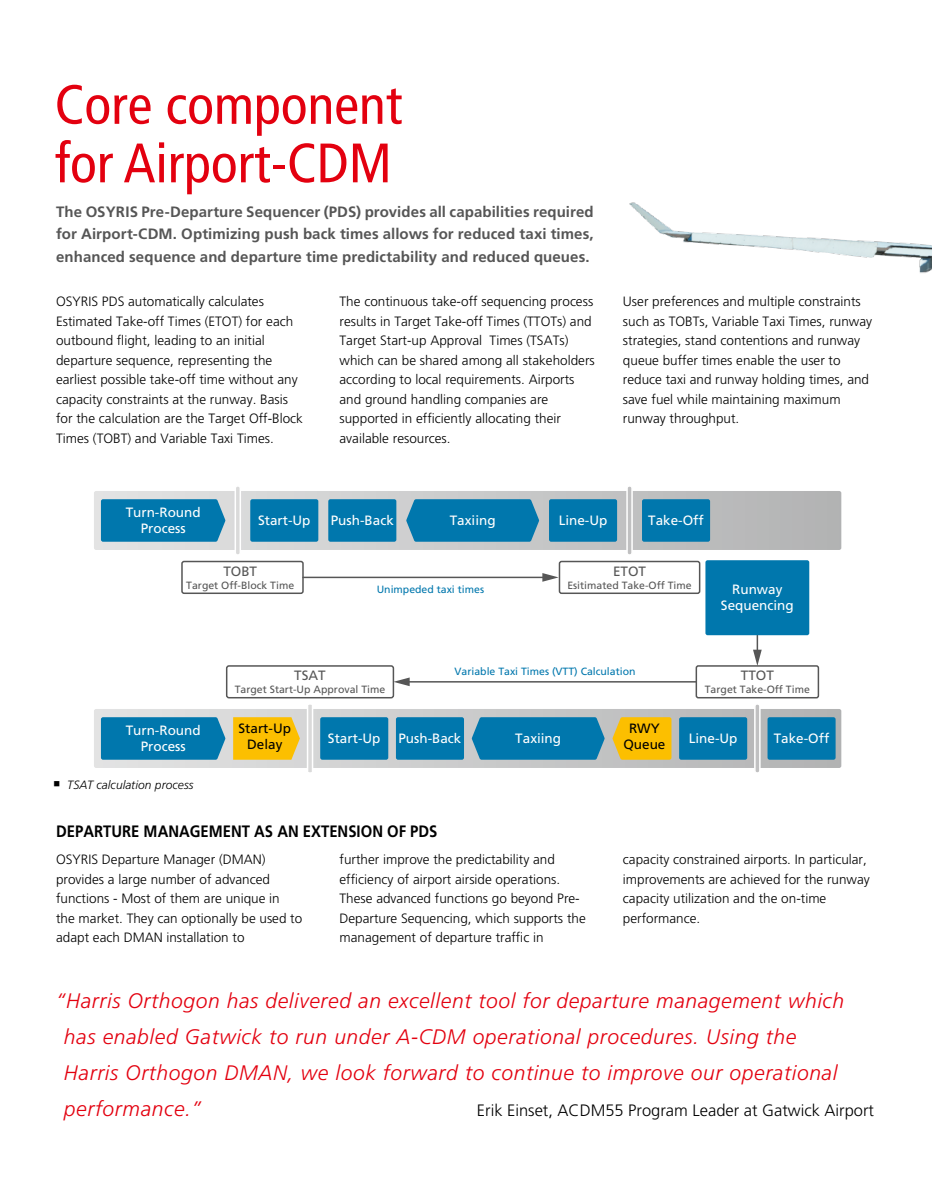
<style>
.page{position:relative;width:932px;height:1188px;background:#fff}
.page>*{position:absolute;margin:0;border:0;box-sizing:border-box;transform-origin:0 0}
.t1{font:condensed 55.5px/58.5px "Frutiger LT";color:#e3000f}
.t2{font:italic 300 21px/36px "Frutiger CE";letter-spacing:.03em;color:#e3000f}
.t3{font:300 16.5px "Frutiger CE";color:#000}
.t4{font:700 16.5px "Frutiger CE";color:#000;scale:.9 1}
.t5{font:700 15px/22.5px "Frutiger CE";letter-spacing:.005em;color:#565656;text-align:justify}
.t6{font:300 13.5px/19.5px "Frutiger CE";color:#000}
.t7{font:13.5px/16.2px "Frutiger CE";color:#fff;text-align:center}
.t8{font:13.5px/16.2px "Frutiger CE";color:#000;text-align:center}
.t9{font:13.5px "Frutiger CE";color:#565656}
.t10{font:italic 300 12px "Frutiger CE";letter-spacing:.005em;color:#000}
.t11{font:10.5px "Frutiger CE";color:#565656}
.t12{font:10.5px "Frutiger CE";color:#0077ad}
</style>
<div class="page">
<img style="left:629px;top:202px;width:303px;height:71px">
<div style="left:235px;top:486px;width:5px;height:69px;background:#dadada;border-radius:2px"></div>
<div style="left:234px;top:485px;width:7px;height:71px;border:2px solid #fff;border-radius:2px"></div>
<div style="left:626px;top:485px;width:6px;height:71px;border:2px solid #fff;border-radius:2px"></div>
<svg style="left:94px;top:491px;width:747px;height:59px;background:#639fba"></svg>
<div style="left:307px;top:703px;width:6px;height:71px;border:2px solid #fff"></div>
<div style="left:754px;top:703px;width:6px;height:71px;border:2px solid #fff;border-radius:2px"></div>
<svg style="left:94px;top:709px;width:747px;height:59px;background:#6ba0a5"></svg>
<hr style="left:303px;top:577px;width:242px;height:1px;background:#565656">
<svg style="left:542px;top:573px;width:16px;height:9px"></svg>
<hr style="left:406px;top:681px;width:290px;height:2px;background:#565656">
<svg style="left:394px;top:677px;width:15px;height:9px"></svg>
<svg style="left:753px;top:635px;width:8px;height:30px"></svg>
<div style="left:181px;top:561px;width:123px;height:33px;border:2px solid #565656;border-radius:2px"></div>
<div style="left:558px;top:561px;width:142px;height:33px;border:2px solid #565656;border-radius:2px"></div>
<div style="left:226px;top:665px;width:168px;height:33px;border:2px solid #565656;border-radius:2px"></div>
<div style="left:695px;top:665px;width:124px;height:33px;border:2px solid #565656;border-radius:2px"></div>
<div style="left:705px;top:560px;width:104px;height:75px;background:#0077ad;border-radius:2px"></div>
<h1 class="t1" style="left:55px;top:76px;width:349px">Core component for Airport-CDM</h1>
<p class="t5" style="left:56px;top:200px;width:539px">The OSYRIS Pre-Departure Sequencer (PDS) provides all capabilities required for Airport-CDM. Optimizing push back times allows for reduced taxi times, enhanced sequence and departure time predictability and reduced queues.</p>
<p class="t6" style="left:56px;top:292px;width:248px">OSYRIS PDS automatically calculates Estimated Take-off Times (ETOT) for each outbound flight, leading to an initial departure sequence, representing the earliest possible take-off time without any capacity constraints at the runway. Basis for the calculation are the Target Off-Block Times (TOBT) and Variable Taxi Times.</p>
<p class="t6" style="left:339px;top:292px;width:257px">The continuous take-off sequencing process results in Target Take-off Times (TTOTs) and Target Start-up Approval Times (TSATs) which can be shared among all stakeholders according to local requirements. Airports and ground handling companies are supported in efficiently allocating their available resources.</p>
<p class="t6" style="left:623px;top:292px;width:251px">User preferences and multiple constraints such as TOBTs, Variable Taxi Times, runway strategies, stand contentions and runway queue buffer times enable the user to reduce taxi and runway holding times, and save fuel while maintaining maximum runway throughput.</p>
<p class="t7" style="left:126px;top:504px;width:76px">Turn-Round<br>Process</p>
<p class="t7" style="left:258px;top:512px;width:54px">Start-Up</p>
<p class="t7" style="left:331px;top:512px;width:65px">Push-Back</p>
<p class="t7" style="left:450px;top:512px;width:47px">Taxiing</p>
<p class="t7" style="left:558px;top:512px;width:50px">Line-Up</p>
<p class="t7" style="left:648px;top:512px;width:57px">Take-Off</p>
<p class="t9" style="left:223px;top:564px;width:35px">TOBT</p>
<p class="t11" style="left:186px;top:579px;width:109px">Target Off-Block Time</p>
<p class="t12" style="left:376px;top:584px;width:109px">Unimpeded taxi times</p>
<p class="t9" style="left:613px;top:564px;width:35px">ETOT</p>
<p class="t11" style="left:567px;top:579px;width:126px">Esitimated Take-Off Time</p>
<p class="t7" style="left:721px;top:581px;width:74px">Runway<br>Sequencing</p>
<p class="t9" style="left:294px;top:668px;width:33px">TSAT</p>
<p class="t11" style="left:235px;top:683px;width:152px">Target Start-Up Approval Time</p>
<p class="t12" style="left:454px;top:665px;width:182px">Variable Taxi Times (VTT) Calculation</p>
<p class="t9" style="left:740px;top:668px;width:35px">TTOT</p>
<p class="t11" style="left:704px;top:683px;width:107px">Target Take-Off Time</p>
<p class="t8" style="left:238px;top:720px;width:54px">Start-Up<br>Delay</p>
<p class="t8" style="left:623px;top:720px;width:44px">RWY<br>Queue</p>
<p class="t7" style="left:126px;top:722px;width:76px">Turn-Round<br>Process</p>
<p class="t7" style="left:328px;top:730px;width:54px">Start-Up</p>
<p class="t7" style="left:398px;top:730px;width:65px">Push-Back</p>
<p class="t7" style="left:515px;top:730px;width:47px">Taxiing</p>
<p class="t7" style="left:688px;top:730px;width:50px">Line-Up</p>
<p class="t7" style="left:773px;top:730px;width:57px">Take-Off</p>
<p class="t10" style="left:67px;top:778px;width:128px">TSAT calculation process</p>
<p class="t4" style="left:56px;top:822px;width:425px">DEPARTURE MANAGEMENT AS AN EXTENSION OF PDS</p>
<p class="t6" style="left:56px;top:850px;width:248px">OSYRIS Departure Manager (DMAN) provides a large number of advanced functions - Most of them are unique in<br>the market. They can optionally be used to adapt each DMAN installation to</p>
<p class="t6" style="left:339px;top:850px;width:248px">further improve the predictability and efficiency of airport airside operations.<br>These advanced functions go beyond Pre-Departure Sequencing, which supports the management of departure traffic in</p>
<p class="t6" style="left:623px;top:850px;width:248px">capacity constrained airports. In particular, improvements are achieved for the runway capacity utilization and the on-time performance.</p>
<p class="t2" style="left:64px;top:982px;width:781px;text-indent:-8px">“Harris Orthogon has delivered an excellent tool for departure management which has enabled Gatwick to run under A-CDM operational procedures. Using the Harris Orthogon DMAN, we look forward to continue to improve our operational performance.”</p>
<p class="t3" style="left:477px;top:1101px;width:398px">Erik Einset, ACDM55 Program Leader at Gatwick Airport</p>
</div>
